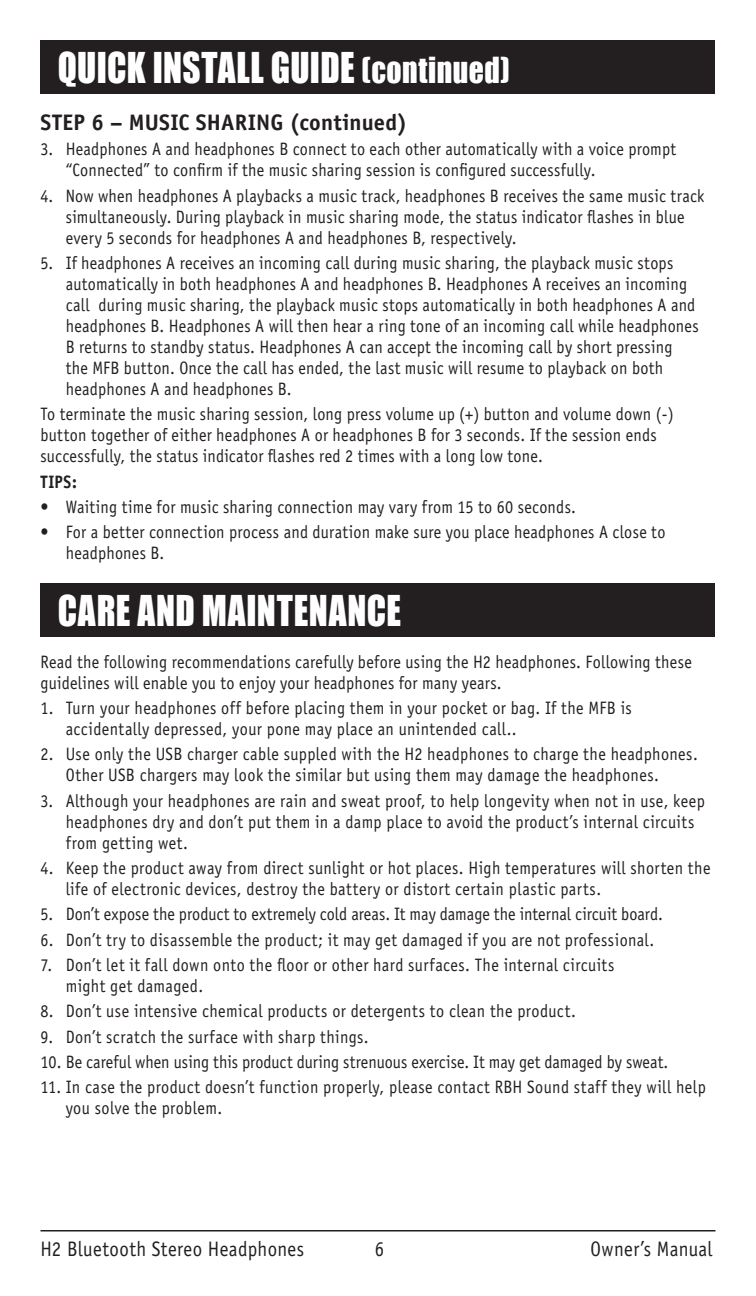
<style>
.page{position:relative;width:756px;height:1296px;background:#fff}
.page>*{position:absolute;margin:0;border:0;box-sizing:border-box;transform-origin:0 0}
.Main_Headings{font:39px "Impact";letter-spacing:.01em;color:#fff;scale:.9 1}
.QuickSubheadings{font:700 22.5px "Officina Sans";letter-spacing:.005em;color:#231f20}
.Page_Numbering{font:21px "Officina Sans";letter-spacing:.02em;color:#231f20;scale:.9 1}
.QuickNumberedText{font:18px/21px "Officina Sans";letter-spacing:.02em;color:#231f20;scale:.9 1}
.Manual_Text{font:18px/21px "Officina Sans";letter-spacing:.015em;color:#231f20;scale:.9 1}
.QuickNumberedText-2{font:18px "Officina Sans";color:#231f20;scale:.9 1}
.QuickNumberedText-3{font:700 18px "Officina Sans";color:#231f20;scale:.9 1}
.s1{font-size:33px}
</style>
<div class="page">
<hr style="left:40px;top:1230px;width:676px;height:2px;background:#231f20">
<div style="left:40px;top:40px;width:676px;height:54px;background:#231f20"></div>
<div style="left:40px;top:583px;width:676px;height:54px;background:#231f20"></div>
<p class="Main_Headings" style="left:58px;top:37px;width:504px">QUICK INSTALL GUIDE <span class="s1">(continued)</span></p>
<p class="QuickSubheadings" style="left:40px;top:108px;width:368px">STEP 6 – MUSIC SHARING (continued)</p>
<p class="QuickNumberedText" style="left:66px;top:139px;width:680px;text-indent:-25px">3. Headphones A and headphones B connect to each other automatically with a voice prompt “Connected” to confirm if the music sharing session is configured successfully.</p>
<p class="QuickNumberedText" style="left:66px;top:185px;width:711px;text-indent:-25px">4. Now when headphones A playbacks a music track, headphones B receives the same music track simultaneously. During playback in music sharing mode, the status indicator flashes in blue every 5 seconds for headphones A and headphones B, respectively.</p>
<p class="QuickNumberedText" style="left:66px;top:252px;width:705px;text-indent:-25px">5. If headphones A receives an incoming call during music sharing, the playback music stops automatically in both headphones A and headphones B. Headphones A receives an incoming call during music sharing, the playback music stops automatically in both headphones A and headphones B. Headphones A will then hear a ring tone of an incoming call while headphones B returns to standby status. Headphones A can accept the incoming call by short pressing the MFB button. Once the call has ended, the last music will resume to playback on both headphones A and headphones B.</p>
<p class="Manual_Text" style="left:40px;top:404px;width:705px">To terminate the music sharing session, long press volume up (+) button and volume down (-) button together of either headphones A or headphones B for 3 seconds. If the session ends successfully, the status indicator flashes red 2 times with a long low tone.</p>
<p class="QuickNumberedText-3" style="left:40px;top:470px;width:42px">TIPS:</p>
<p class="QuickNumberedText" style="left:40px;top:496px;width:597px">• Waiting time for music sharing connection may vary from 15 to 60 seconds.</p>
<p class="QuickNumberedText" style="left:66px;top:522px;width:668px;text-indent:-25px">• For a better connection process and duration make sure you place headphones A close to headphones B.</p>
<p class="Main_Headings" style="left:58px;top:580px;width:383px">CARE AND MAINTENANCE</p>
<p class="Manual_Text" style="left:40px;top:651px;width:725px">Read the following recommendations carefully before using the H2 headphones. Following these guidelines will enable you to enjoy your headphones for many years.</p>
<p class="QuickNumberedText" style="left:66px;top:697px;width:630px;text-indent:-25px">1. Turn your headphones off before placing them in your pocket or bag. If the MFB is accidentally depressed, your pone may place an unintended call..</p>
<p class="QuickNumberedText" style="left:66px;top:744px;width:704px;text-indent:-25px">2. Use only the USB charger cable suppled with the H2 headphones to charge the headphones.<br>Other USB chargers may look the similar but using them may damage the headphones.</p>
<p class="QuickNumberedText" style="left:66px;top:790px;width:712px;text-indent:-25px">3. Although your headphones are rain and sweat proof, to help longevity when not in use, keep headphones dry and don’t put them in a damp place to avoid the product’s internal circuits from getting wet.</p>
<p class="QuickNumberedText" style="left:66px;top:857px;width:718px;text-indent:-25px">4. Keep the product away from direct sunlight or hot places. High temperatures will shorten the life of electronic devices, destroy the battery or distort certain plastic parts.</p>
<p class="QuickNumberedText-2" style="left:40px;top:904px;width:693px">5. Don’t expose the product to extremely cold areas. It may damage the internal circuit board.</p>
<p class="QuickNumberedText" style="left:40px;top:929px;width:684px">6. Don’t try to disassemble the product; it may get damaged if you are not professional.</p>
<p class="QuickNumberedText" style="left:66px;top:954px;width:611px;text-indent:-25px">7. Don’t let it fall down onto the floor or other hard surfaces. The internal circuits might get damaged.</p>
<p class="QuickNumberedText" style="left:40px;top:1001px;width:596px">8. Don’t use intensive chemical products or detergents to clean the product.</p>
<p class="QuickNumberedText" style="left:40px;top:1026px;width:366px">9. Don’t scratch the surface with sharp things.</p>
<p class="QuickNumberedText-2" style="left:40px;top:1051px;width:699px">10. Be careful when using this product during strenuous exercise. It may get damaged by sweat.</p>
<p class="QuickNumberedText" style="left:66px;top:1077px;width:713px;text-indent:-25px">11. In case the product doesn’t function properly, please contact RBH Sound staff they will help you solve the problem.</p>
<p class="Page_Numbering" style="left:40px;top:1236px;width:295px">H2 Bluetooth Stereo Headphones</p>
<p class="Page_Numbering" style="left:375px;top:1236px;width:12px">6</p>
<p class="Page_Numbering" style="left:591px;top:1236px;width:137px">Owner’s Manual</p>
</div>
